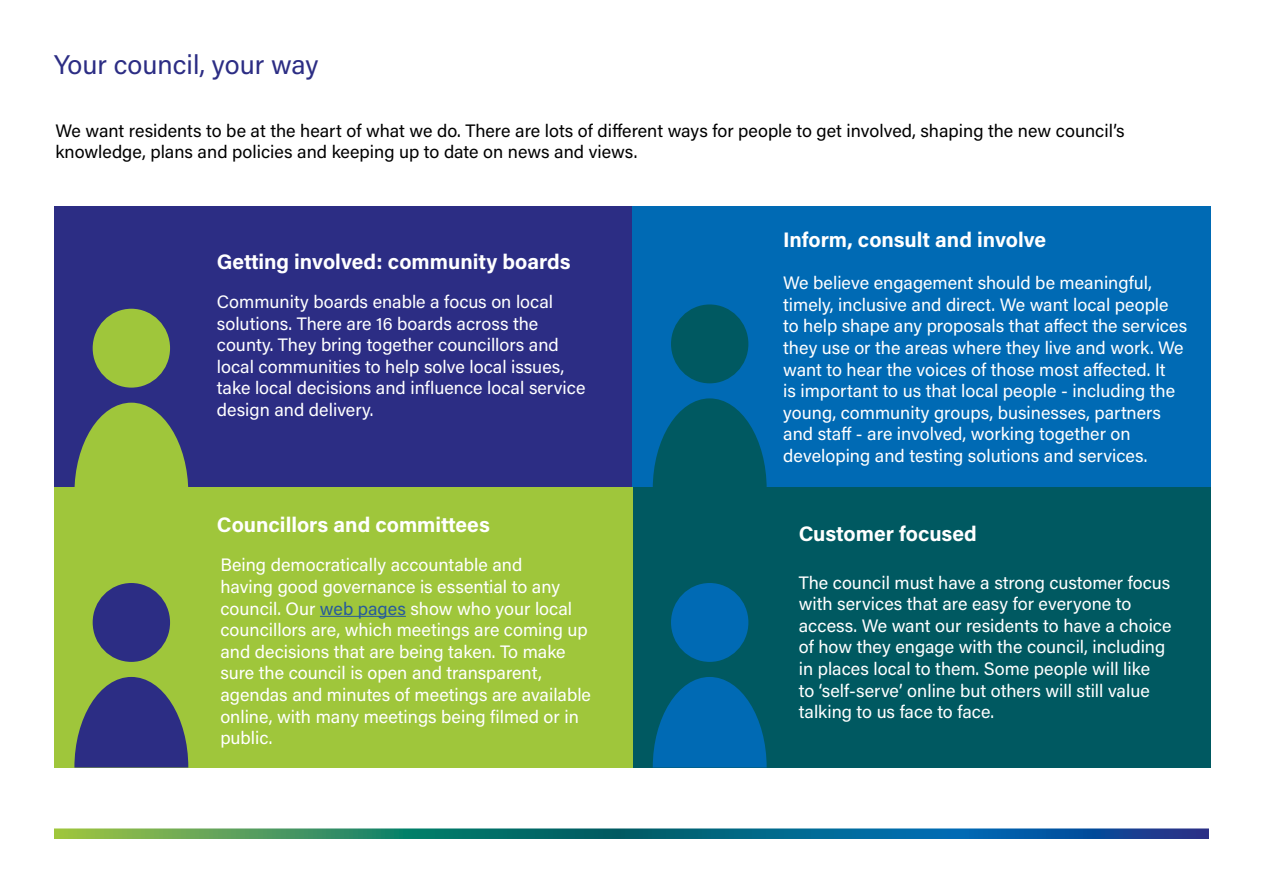
<style>
.page{position:relative;width:1263px;height:893px;background:#fff}
.page>*{position:absolute;margin:0;border:0;box-sizing:border-box;transform-origin:0 0}
.t1{font:27px "Acumin Pro";color:#2c2d84}
.t2{font:700 21px "Acumin Pro";color:#fff}
.t3{font:18px/21.6px "Acumin Pro";color:#fff}
.t4{font:18px/21.6px "Acumin Pro";color:#000}
.s1{color:#275b9b}
</style>
<div class="page">
<div style="left:632px;top:487px;width:578px;height:280px;background:#005961"></div>
<div style="left:54px;top:206px;width:578px;height:281px;background:#2c2d84"></div>
<div style="left:632px;top:206px;width:578px;height:281px;background:#006ab4"></div>
<div style="left:54px;top:487px;width:578px;height:280px;background:#9fc63b"></div>
<svg style="left:54px;top:828px;width:1155px;height:11px;background:#297a7f"></svg>
<svg style="left:74px;top:403px;width:114px;height:84px"></svg>
<div style="left:93px;top:309px;width:77px;height:79px;background:#9fc63b;border-radius:50%"></div>
<svg style="left:653px;top:677px;width:114px;height:90px"></svg>
<div style="left:671px;top:583px;width:77px;height:79px;background:#006ab4;border-radius:50%"></div>
<svg style="left:653px;top:398px;width:114px;height:89px"></svg>
<div style="left:671px;top:304px;width:77px;height:79px;background:#005961;border-radius:50%"></div>
<svg style="left:74px;top:677px;width:114px;height:90px"></svg>
<div style="left:93px;top:583px;width:77px;height:79px;background:#2c2d84;border-radius:50%"></div>
<hr style="left:320px;top:616px;width:86px;height:1px;background:#275b9b">
<p class="t1" style="left:54px;top:46px;width:266px">Your council, your way</p>
<p class="t4" style="left:56px;top:119px;width:1070px">We want residents to be at the heart of what we do. There are lots of different ways for people to get involved, shaping the new council’s knowledge, plans and policies and keeping up to date on news and views.</p>
<p class="t2" style="left:217px;top:247px;width:355px">Getting involved: community boards</p>
<p class="t3" style="left:217px;top:290px;width:370px">Community boards enable a focus on local solutions. There are 16 boards across the county. They bring together councillors and local communities to help solve local issues, take local decisions and influence local service design and delivery.</p>
<p class="t2" style="left:217px;top:510px;width:274px">Councillors and committees</p>
<p class="t3" style="left:220px;top:553px;width:372px">Being democratically accountable and<br>having good governance is essential to any council. Our <span class="s1">web pages</span> show who your local councillors are, which meetings are coming up and decisions that are being taken. To make sure the council is open and transparent, agendas and minutes of meetings are available online, with many meetings being filmed or in public.</p>
<p class="t2" style="left:783px;top:224px;width:264px">Inform, consult and involve</p>
<p class="t3" style="left:783px;top:271px;width:405px">We believe engagement should be meaningful, timely, inclusive and direct. We want local people to help shape any proposals that affect the services they use or the areas where they live and work. We want to hear the voices of those most affected. It<br>is important to us that local people - including the young, community groups, businesses, partners and staff - are involved, working together on developing and testing solutions and services.</p>
<p class="t2" style="left:799px;top:518px;width:180px">Customer focused</p>
<p class="t3" style="left:799px;top:571px;width:374px">The council must have a strong customer focus with services that are easy for everyone to access. We want our residents to have a choice of how they engage with the council, including in places local to them. Some people will like<br>to ‘self-serve’ online but others will still value talking to us face to face.</p>
</div>
